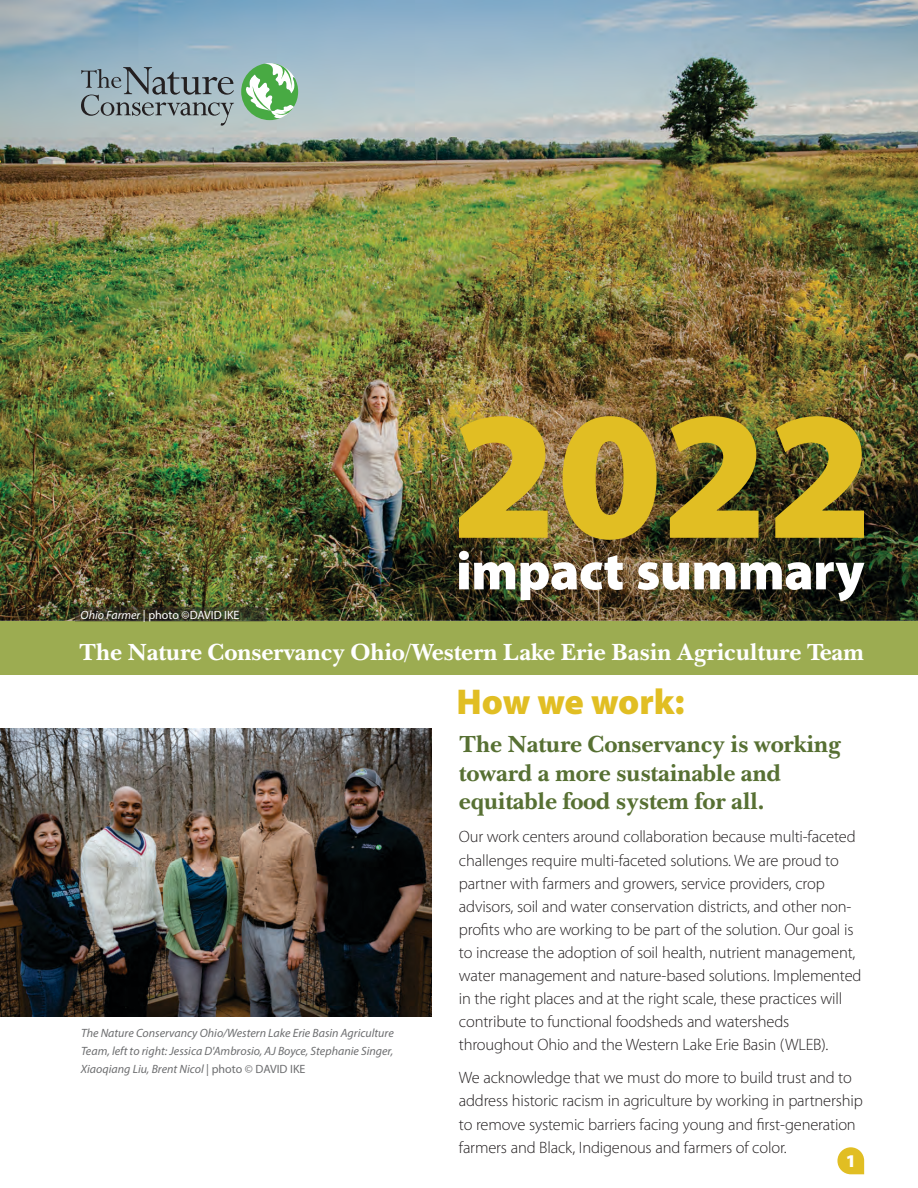
<style>
.page{position:relative;width:918px;height:1188px;background:#fff}
.page>*{position:absolute;margin:0;border:0;box-sizing:border-box;transform-origin:0 0}
.t1{font:900 184.05px "Myriad Pro";color:#e1be23}
.t2{font:900 54px "Myriad Pro";letter-spacing:-.01em;color:#fff}
.t3{font:900 36px "Myriad Pro";letter-spacing:-.01em;color:#e1be23}
.t4{font:700 24px/28.8px "Baskerville BT";letter-spacing:-.015em;color:#577033}
.t5{font:700 24px "Baskerville BT";letter-spacing:-.015em;color:#fff}
.t6{font:900 18px "Myriad Pro";color:#fff}
.t7{font:300 16.5px/23.1px "Myriad Pro";letter-spacing:-.01em;color:#231f20}
.t8{font:italic 12px/18px "Myriad Pro";color:#6d6e70;text-align:justify}
.t9{font:12px "Myriad Pro";color:#fff}
.s1{font-style:italic}
.s2{font-style:normal}
</style>
<div class="page">
<div style="left:0;top:621px;width:918px;height:54px;background:#9cac51"></div>
<img style="left:0;top:0;width:918px;height:621px">
<svg style="left:241px;top:63px;width:57px;height:57px"></svg>
<svg style="left:81px;top:67px;width:153px;height:59px;background:#92a2a9"></svg>
<img style="left:0;top:729px;width:432px;height:288px">
<svg style="left:837px;top:1147px;width:27px;height:27px"></svg>
<svg style="left:75px;top:607px;width:192px;height:14px;background:#363724"></svg>
<h1 class="t1" style="left:451px;top:400px;width:423px">2022</h1>
<p class="t9" style="left:81px;top:610px;width:160px"><span class="s1">Ohio Farmer</span> | photo ©DAVID IKE</p>
<h2 class="t2" style="left:456px;top:549px;width:410px">impact summary</h2>
<h3 class="t5" style="left:79px;top:641px;width:787px">The Nature Conservancy Ohio/Western Lake Erie Basin Agriculture Team</h3>
<p class="t8" style="left:81px;top:1025px;width:314px">The Nature Conservancy Ohio/Western Lake Erie Basin Agriculture Team, left to right: Jessica D'Ambrosio, AJ Boyce, Stephanie Singer, Xiaoqiang Liu, Brent Nicol <span class="s2">| photo © DAVID IKE</span></p>
<h3 class="t3" style="left:457px;top:687px;width:229px">How we work:</h3>
<h3 class="t4" style="left:459px;top:731px;width:384px">The Nature Conservancy is working toward a more sustainable and equitable food system for all.</h3>
<p class="t7" style="left:459px;top:827px;width:404px">Our work centers around collaboration because multi-faceted challenges require multi-faceted solutions. We are proud to partner with farmers and growers, service providers, crop advisors, soil and water conservation districts, and other non&shy;profits who are working to be part of the solution. Our goal is to increase the adoption of soil health, nutrient management, water management and nature-based solutions. Implemented in the right places and at the right scale, these practices will contribute to functional foodsheds and watersheds throughout Ohio and the Western Lake Erie Basin (WLEB).</p>
<p class="t7" style="left:459px;top:1068px;width:405px">We acknowledge that we must do more to build trust and to address historic racism in agriculture by working in partnership to remove systemic barriers facing young and first-generation farmers and Black, Indigenous and farmers of color.</p>
<p class="t6" style="left:846px;top:1153px;width:12px">1</p>
</div>
